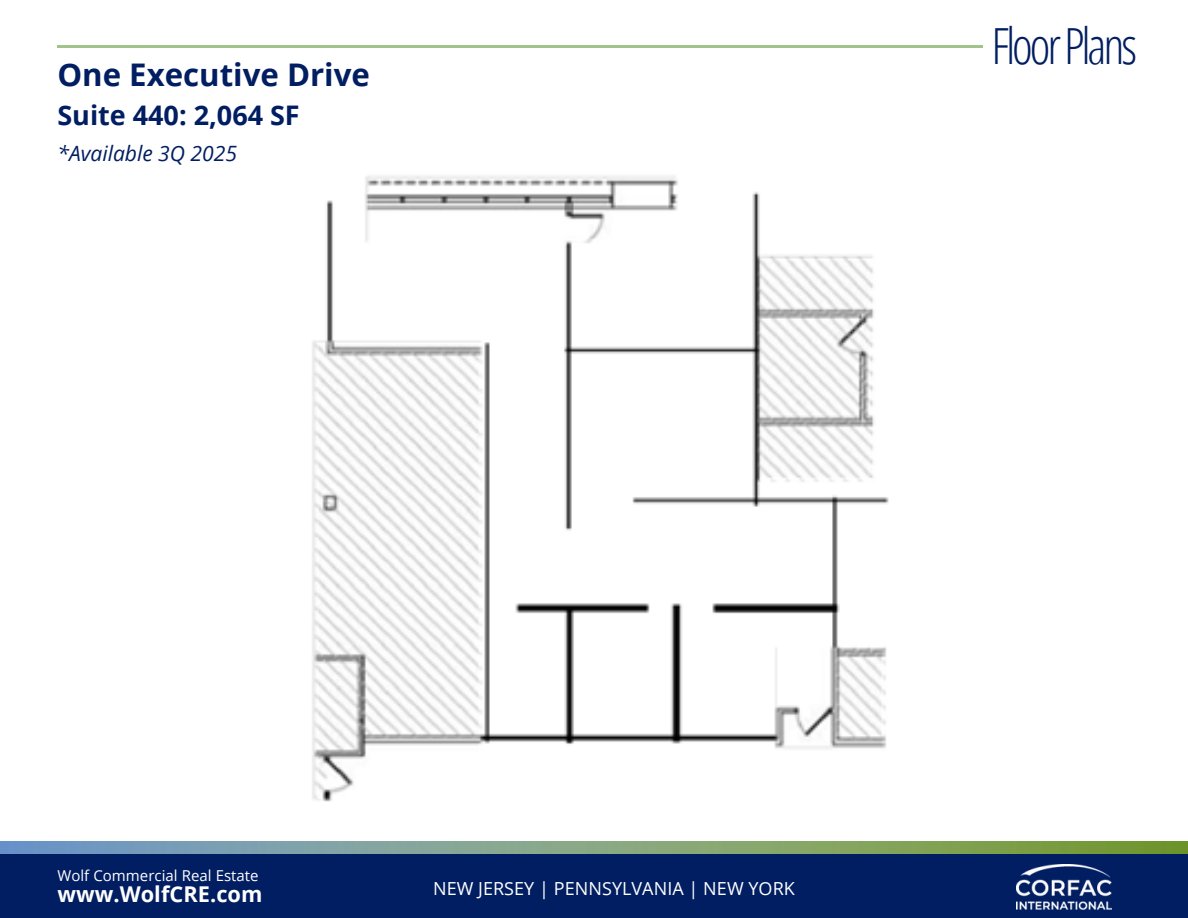
<style>
.page{position:relative;width:1188px;height:918px;background:#fff}
.page>*{position:absolute;margin:0;border:0;box-sizing:border-box;transform-origin:0 0}
.t1{font:300 49.8px "Open Sans Condensed";letter-spacing:-.06em;color:#001e61}
.t2{font:700 31.2px "Open Sans";color:#001e61}
.t3{font:700 27px "Open Sans";color:#001e61}
.t4{font:700 21.75px "Open Sans";letter-spacing:.005em;color:#fff}
.t5{font:italic 21.15px "Open Sans";color:#001e61}
.t6{font:18px "Open Sans";letter-spacing:.005em;color:#fff}
.t7{font:15px "Open Sans";letter-spacing:.005em;color:#fff}
</style>
<div class="page">
<div style="left:0;top:854px;width:1188px;height:64px;background:#001e61"></div>
<img style="left:0;top:842px;width:1188px;height:12px">
<img style="left:1017px;top:864px;width:94px;height:45px">
<hr style="left:57px;top:46px;width:926px;height:2px;background:#a2c28b">
<img style="left:312px;top:176px;width:577px;height:626px">
<h1 class="t2" style="left:57px;top:53px;width:314px">One Executive Drive</h1>
<h1 class="t3" style="left:57px;top:96px;width:244px">Suite 440: 2,064 SF</h1>
<p class="t5" style="left:57px;top:139px;width:181px">*Available 3Q 2025</p>
<p class="t1" style="left:991px;top:11px;width:147px">FloorPlans</p>
<p class="t7" style="left:57px;top:864px;width:203px">Wolf Commercial Real Estate</p>
<p class="t4" style="left:57px;top:879px;width:207px">www.WolfCRE.com</p>
<p class="t6" style="left:433px;top:876px;width:363px">NEW JERSEY | PENNSYLVANIA | NEW YORK</p>
</div>
